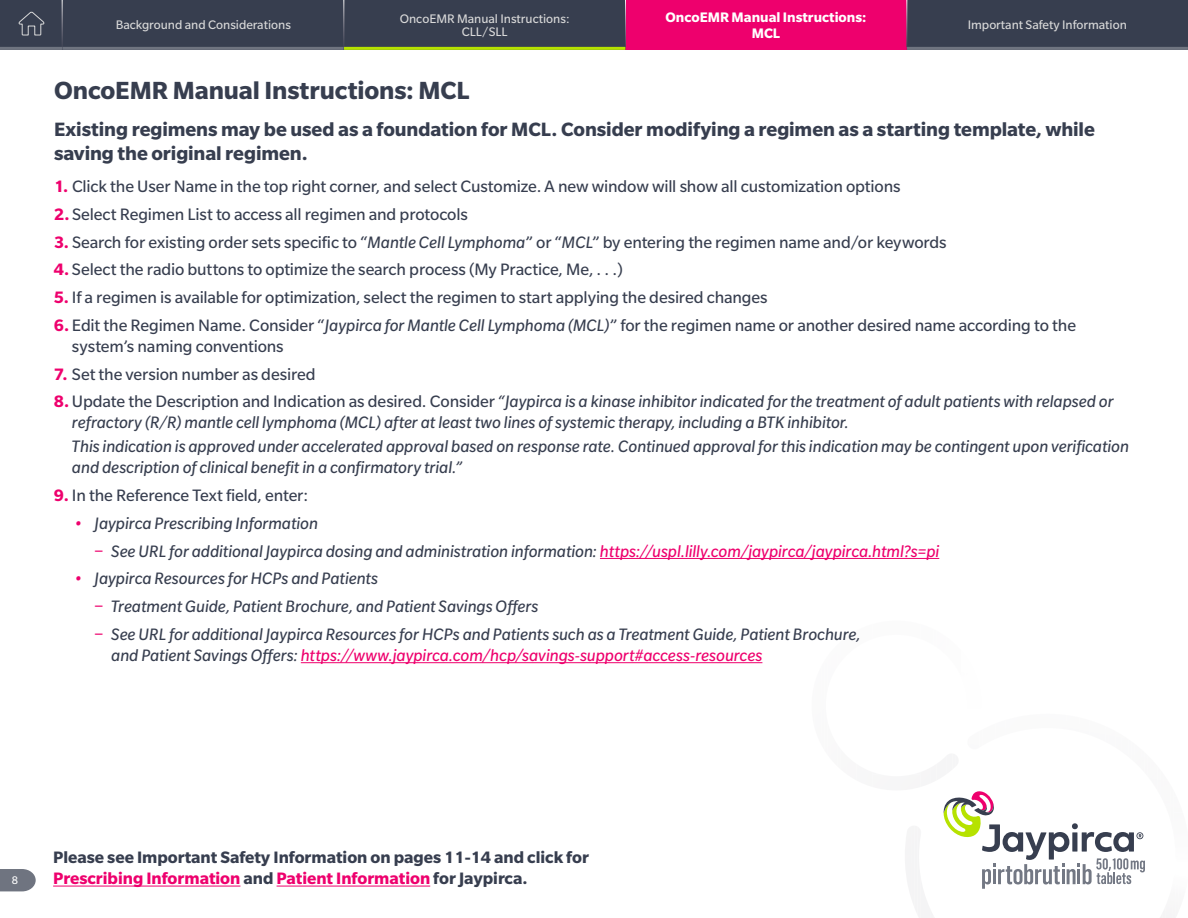
<style>
.page{position:relative;width:1188px;height:918px;background:#fff}
.page>*{position:absolute;margin:0;border:0;box-sizing:border-box;transform-origin:0 0}
.t1{font:700 27px "Slate Pro";letter-spacing:-.005em;color:#373e4f}
.t2{font:700 21px/24px "Slate Pro";letter-spacing:-.005em;color:#373e4f}
.t3{font:italic 18px/27.8px "Slate Pro";letter-spacing:-.005em;color:#373e4f}
.t4{font:18px/21px "Slate Pro";letter-spacing:-.01em;color:#373e4f}
.t5{font:700 18px/21px "Slate Pro";color:#373e4f}
.t6{font:italic 18px "Slate Pro";color:#ee006d}
.t7{font:700 15px/16.5px "Slate Pro";color:#fff;text-align:center}
.t8{font:13.5px/13.5px "Slate Pro";color:#d9d9d9;text-align:center}
.t9{font:12px "Slate Pro";color:#fff}
.s1{font-weight:700;color:#ee006d}
.s2{font-style:italic}
.s3{font-weight:700;font-style:normal;color:#ee006d}
.s4{font-style:normal}
.s5{color:#ee006d}
.s6{color:#373e4f}
</style>
<div class="page">
<svg style="left:0;top:869px;width:36px;height:22px"></svg>
<svg style="left:905px;top:829px;width:28px;height:89px;fill:#f6f6f7"></svg>
<svg style="left:943px;top:791px;width:202px;height:98px"></svg>
<hr style="left:53px;top:886px;width:187px;height:1px;background:#ee006d">
<hr style="left:277px;top:886px;width:153px;height:1px;background:#ee006d">
<hr style="left:600px;top:558px;width:339px;height:1px;background:#ee006d">
<hr style="left:301px;top:662px;width:461px;height:1px;background:#ee006d">
<div style="left:0;top:0;width:1188px;height:47px;background:#373e4f"></div>
<div style="left:63px;top:0;width:281px;height:50px;background:#373e4f"></div>
<div style="left:625px;top:0;width:282px;height:50px;background:#ee006d"></div>
<svg style="left:19px;top:12px;width:25px;height:24px"></svg>
<hr style="left:344px;top:0;width:1px;height:50px;background:#fff">
<hr style="left:62px;top:0;width:1px;height:50px;background:#fff">
<hr style="left:625px;top:0;width:1px;height:50px;background:#fff">
<hr style="left:907px;top:0;width:1px;height:50px;background:#fff">
<hr style="left:344px;top:47px;width:281px;height:3px;background:#b6e200">
<hr style="left:907px;top:47px;width:281px;height:3px;background:#6f7480">
<hr style="left:62px;top:47px;width:282px;height:3px;background:#6f7480">
<hr style="left:0;top:47px;width:62px;height:3px;background:#6f7480">
<p class="t8" style="left:116px;top:18px;width:177px">Background and Considerations</p>
<p class="t8" style="left:400px;top:11px;width:171px">OncoEMR Manual Instructions:<br>CLL/SLL</p>
<p class="t7" style="left:666px;top:8px;width:202px">OncoEMR Manual Instructions:<br>MCL</p>
<p class="t8" style="left:968px;top:18px;width:161px">Important Safety Information</p>
<h1 class="t1" style="left:54px;top:75px;width:417px">OncoEMR Manual Instructions: MCL</h1>
<p class="t2" style="left:54px;top:117px;width:1042px">Existing regimens may be used as a foundation for MCL. Consider modifying a regimen as a starting template, while saving the original regimen.</p>
<p class="t4" style="left:54px;top:176px;width:848px"><span class="s1">1.</span> Click the User Name in the top right corner, and select Customize. A new window will show all customization options</p>
<p class="t4" style="left:54px;top:204px;width:415px"><span class="s1">2.</span> Select Regimen List to access all regimen and protocols</p>
<p class="t4" style="left:54px;top:231px;width:894px"><span class="s1">3.</span> Search for existing order sets specific to “<span class="s2">Mantle Cell Lymphoma</span>” or “<span class="s2">MCL</span>” by entering the regimen name and/or keywords</p>
<p class="t4" style="left:54px;top:259px;width:570px"><span class="s1">4.</span> Select the radio buttons to optimize the search process (My Practice, Me, . . .)</p>
<p class="t4" style="left:54px;top:287px;width:715px"><span class="s1">5.</span> If a regimen is available for optimization, select the regimen to start applying the desired changes</p>
<p class="t4" style="left:72px;top:315px;width:1006px;text-indent:-18px"><span class="s1">6.</span> Edit the Regimen Name. Consider “<span class="s2">Jaypirca for Mantle Cell Lymphoma (MCL)</span>” for the regimen name or another desired name according to the system’s naming conventions</p>
<p class="t4" style="left:54px;top:363px;width:263px"><span class="s1">7.</span> Set the version number as desired</p>
<p class="t3" style="left:72px;top:391px;width:1043px;line-height:21px;text-indent:-18px"><span class="s3">8.</span> <span class="s4">Update the Description and Indication as desired. Consider</span> “Jaypirca is a kinase inhibitor indicated for the treatment of adult patients with relapsed or refractory (R/R) mantle cell lymphoma (MCL) after at least two lines of systemic therapy, including a BTK inhibitor.</p>
<p class="t3" style="left:72px;top:436px;width:1059px;line-height:21px">This indication is approved under accelerated approval based on response rate. Continued approval for this indication may be contingent upon verification and description of clinical benefit in a confirmatory trial.”</p>
<p class="t4" style="left:54px;top:485px;width:256px"><span class="s1">9.</span> In the Reference Text field, enter:</p>
<p class="t3" style="left:111px;top:509px;width:830px;text-indent:-37px"><span class="s5">•</span> Jaypirca Prescribing Information<br>See URL for additional Jaypirca dosing and administration information: <span class="s5">https://uspl.lilly.com/jaypirca/jaypirca.html?s=pi</span></p>
<p class="t3" style="left:111px;top:565px;width:751px;text-indent:-37px"><span class="s5">•</span> Jaypirca Resources for HCPs and Patients<br>Treatment Guide, Patient Brochure, and Patient Savings Offers<br>See URL for additional Jaypirca Resources for HCPs and Patients such as a Treatment Guide, Patient Brochure,</p>
<p class="t6" style="left:111px;top:646px;width:653px"><span class="s6">and Patient Savings Offers:</span> https://www.jaypirca.com/hcp/savings-support#access-resources</p>
<p class="t9" style="left:12px;top:874px;width:8px">8</p>
<p class="t5" style="left:53px;top:847px;width:537px">Please see Important Safety Information on pages 11-14 and click for<br><span class="s5">Prescribing Information</span> and <span class="s5">Patient Information</span> for Jaypirca.</p>
</div>
